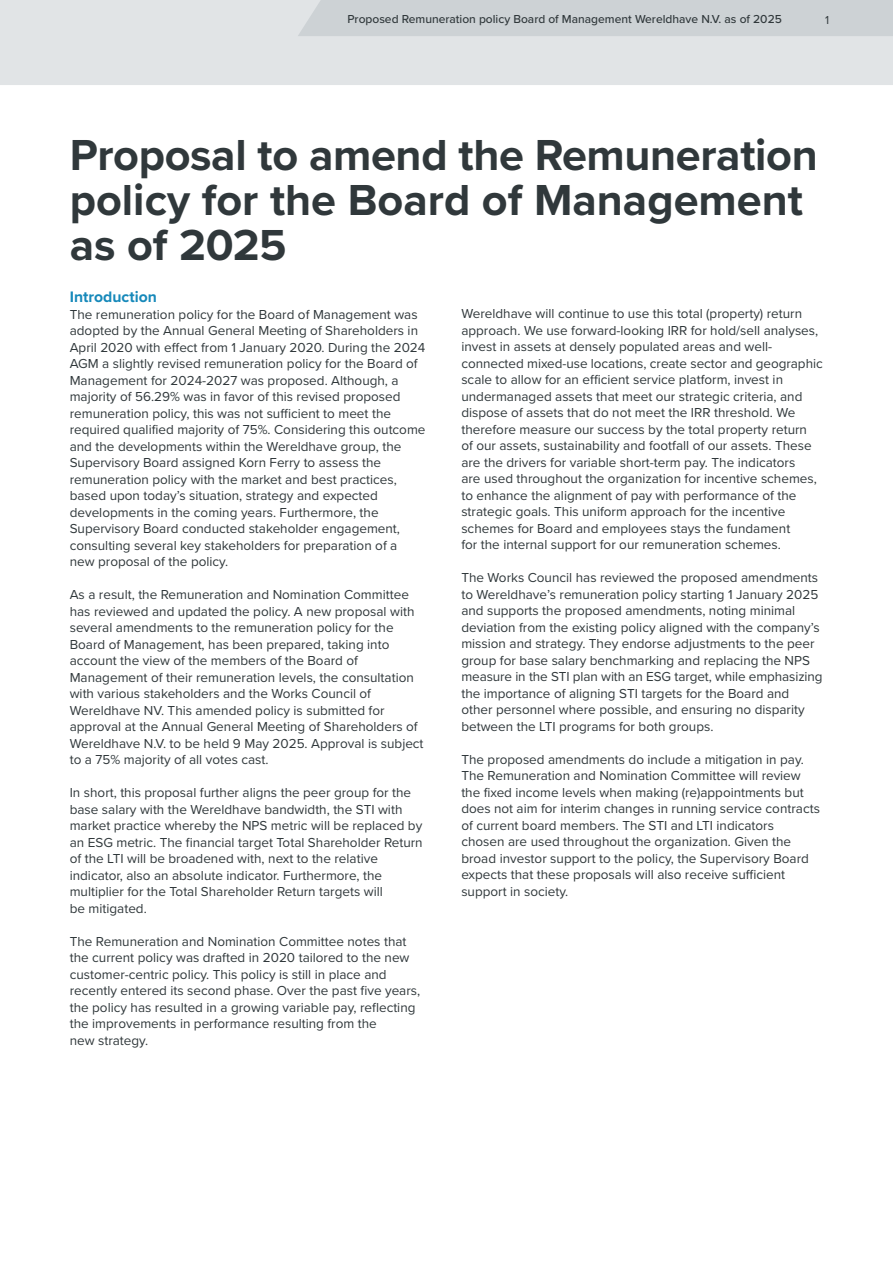
<style>
.page{position:relative;width:893px;height:1263px;background:#fff}
.page>*{position:absolute;margin:0;border:0;box-sizing:border-box;transform-origin:0 0}
.t1{font:700 45px/45px "Proxima Nova";letter-spacing:-.01em;color:#30383b}
.t2{font:700 15.75px "Proxima Nova";color:#1789ba}
.t3{font:13.5px/16.5px "Proxima Nova";color:#30383b}
.t4{font:500 12px "Proxima Nova";color:#30383b}
.t5{font:12px "Proxima Nova";color:#30383b}
</style>
<div class="page">
<div style="left:0;top:0;width:893px;height:87px;background:#e1e4e6"></div>
<div style="left:298px;top:0;width:595px;height:36px;background:#cdd2d5"></div>
<hr style="left:0;top:85px;width:893px;height:4px;background:#fff">
<p class="t4" style="left:347px;top:10px;width:436px">Proposed Remuneration policy Board of Management Wereldhave N.V. as of 2025</p>
<p class="t5" style="left:825px;top:11px;width:6px">1</p>
<h1 class="t1" style="left:70px;top:132px;width:749px">Proposal to amend the Remuneration policy for the Board of Management as of 2025</h1>
<p class="t2" style="left:70px;top:285px;width:89px">Introduction</p>
<p class="t3" style="left:70px;top:305px;width:357px">The remuneration policy for the Board of Management was adopted by the Annual General Meeting of Shareholders in April 2020 with effect from 1 January 2020. During the 2024<br>AGM a slightly revised remuneration policy for the Board of Management for 2024-2027 was proposed. Although, a majority of 56.29% was in favor of this revised proposed remuneration policy, this was not sufficient to meet the required qualified majority of 75%. Considering this outcome and the developments within the Wereldhave group, the Supervisory Board assigned Korn Ferry to assess the remuneration policy with the market and best practices, based upon today’s situation, strategy and expected developments in the coming years. Furthermore, the Supervisory Board conducted stakeholder engagement, consulting several key stakeholders for preparation of a new proposal of the policy.</p>
<p class="t3" style="left:70px;top:586px;width:355px">As a result, the Remuneration and Nomination Committee has reviewed and updated the policy. A new proposal with several amendments to the remuneration policy for the Board of Management, has been prepared, taking into account the view of the members of the Board of Management of their remuneration levels, the consultation with various stakeholders and the Works Council of Wereldhave NV. This amended policy is submitted for approval at the Annual General Meeting of Shareholders of Wereldhave N.V. to be held 9 May 2025. Approval is subject to a 75% majority of all votes cast.</p>
<p class="t3" style="left:70px;top:784px;width:354px">In short, this proposal further aligns the peer group for the base salary with the Wereldhave bandwidth, the STI with market practice whereby the NPS metric will be replaced by an ESG metric. The financial target Total Shareholder Return of the LTI will be broadened with, next to the relative indicator, also an absolute indicator. Furthermore, the multiplier for the Total Shareholder Return targets will<br>be mitigated.</p>
<p class="t3" style="left:70px;top:932px;width:352px">The Remuneration and Nomination Committee notes that the current policy was drafted in 2020 tailored to the new customer-centric policy. This policy is still in place and recently entered its second phase. Over the past five years, the policy has resulted in a growing variable pay, reflecting the improvements in performance resulting from the<br>new strategy.</p>
<p class="t3" style="left:461px;top:305px;width:363px">Wereldhave will continue to use this total (property) return approach. We use forward-looking IRR for hold/sell analyses, invest in assets at densely populated areas and well&shy;connected mixed-use locations, create sector and geographic scale to allow for an efficient service platform, invest in undermanaged assets that meet our strategic criteria, and dispose of assets that do not meet the IRR threshold. We therefore measure our success by the total property return<br>of our assets, sustainability and footfall of our assets. These are the drivers for variable short-term pay. The indicators<br>are used throughout the organization for incentive schemes, to enhance the alignment of pay with performance of the strategic goals. This uniform approach for the incentive schemes for Board and employees stays the fundament<br>for the internal support for our remuneration schemes.</p>
<p class="t3" style="left:461px;top:569px;width:363px">The Works Council has reviewed the proposed amendments to Wereldhave’s remuneration policy starting 1 January 2025 and supports the proposed amendments, noting minimal deviation from the existing policy aligned with the company’s mission and strategy. They endorse adjustments to the peer group for base salary benchmarking and replacing the NPS measure in the STI plan with an ESG target, while emphasizing the importance of aligning STI targets for the Board and other personnel where possible, and ensuring no disparity between the LTI programs for both groups.</p>
<p class="t3" style="left:461px;top:751px;width:360px">The proposed amendments do include a mitigation in pay.<br>The Remuneration and Nomination Committee will review the fixed income levels when making (re)appointments but does not aim for interim changes in running service contracts of current board members. The STI and LTI indicators chosen are used throughout the organization. Given the broad investor support to the policy, the Supervisory Board expects that these proposals will also receive sufficient support in society.</p>
</div>
